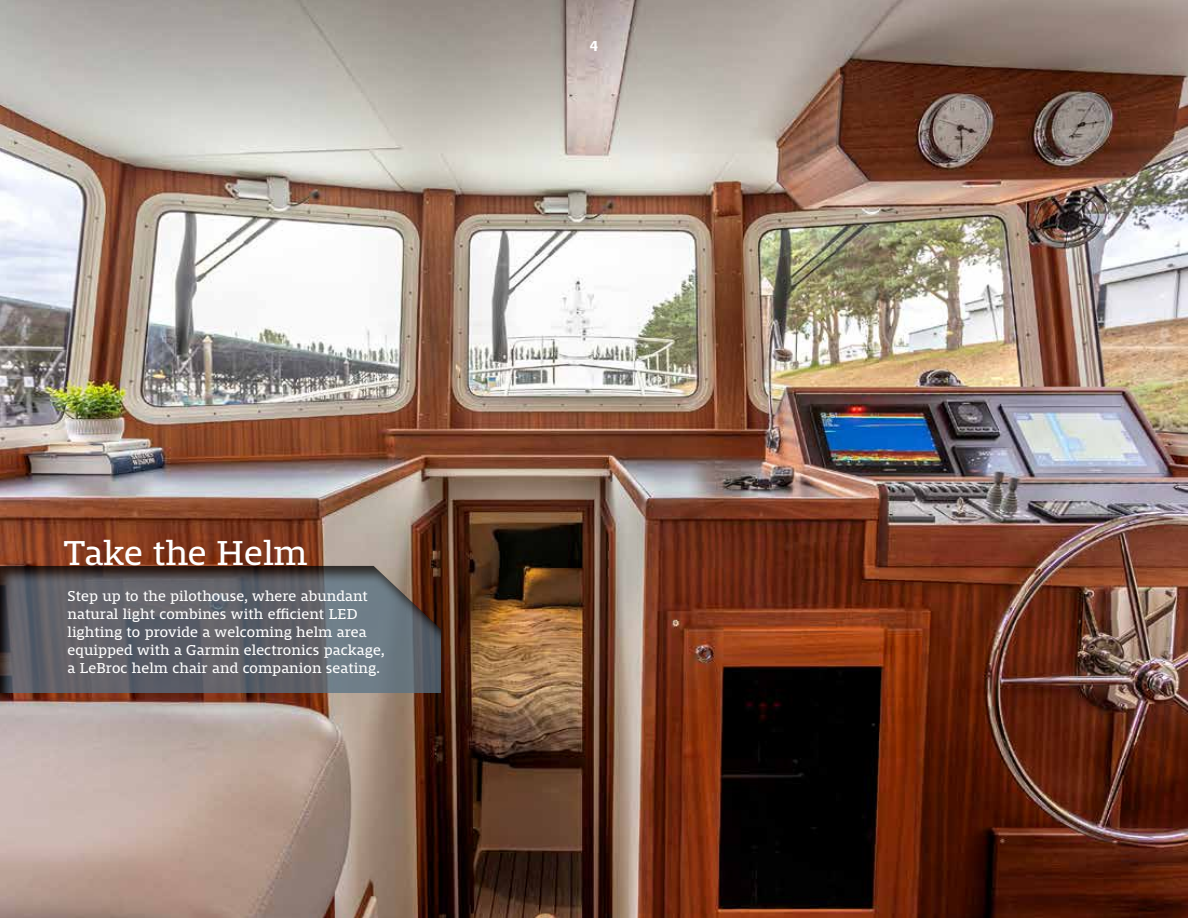
<style>
.page{position:relative;width:1188px;height:918px;background:#fff}
.page>*{position:absolute;margin:0;border:0;box-sizing:border-box;transform-origin:0 0}
.t1{font:36px "Mislab Std";color:#fff}
.t2{font:15px/18px "Mislab Std";letter-spacing:.01em;color:#fff}
.t3{font:700 15px "Mislab Std";color:#fff}
</style>
<div class="page">
<img style="left:0;top:0;width:1188px;height:918px">
<svg style="left:0;top:564px;width:442px;height:129px;background:#5d5e63"></svg>
<h1 class="t1" style="left:63px;top:535px;width:246px">Take the Helm</h1>
<p class="t2" style="left:68px;top:587px;width:319px">Step up to the pilothouse, where abundant natural light combines with efficient LED lighting to provide a welcoming helm area equipped with a Garmin electronics package, a LeBroc helm chair and companion seating.</p>
<p class="t3" style="left:590px;top:39px;width:10px">4</p>
</div>
